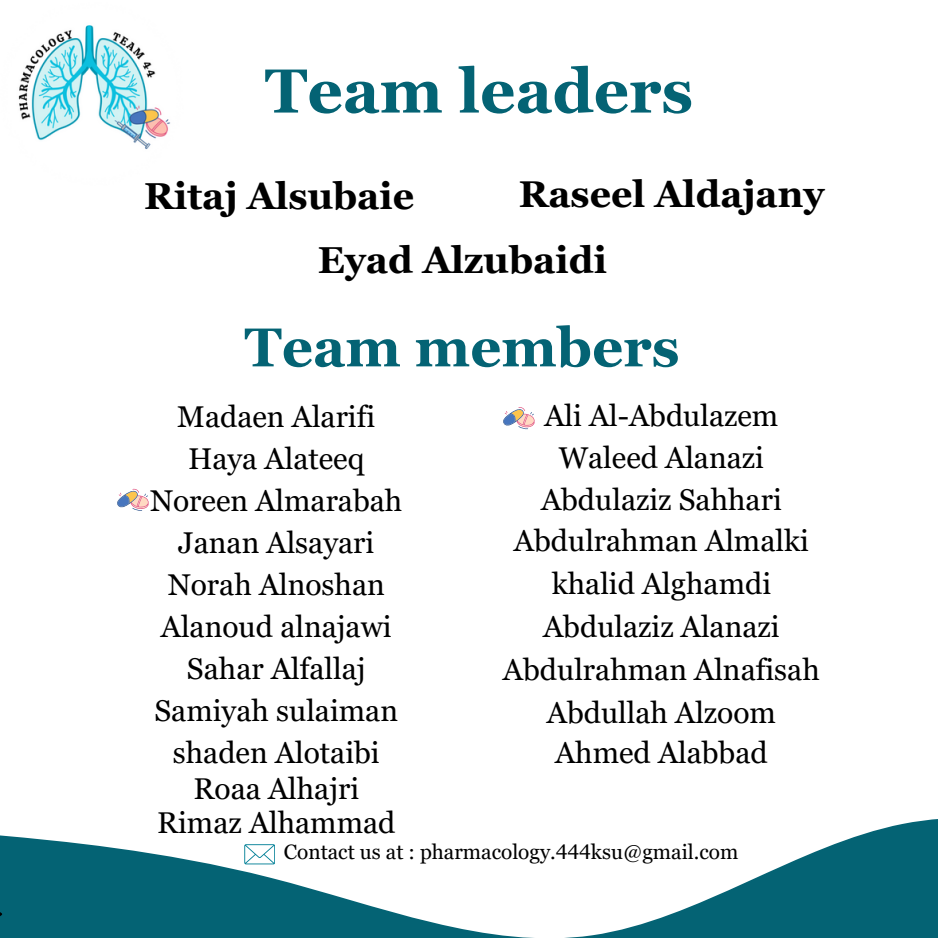
<style>
.page{position:relative;width:938px;height:938px;background:#fff}
.page>*{position:absolute;margin:0;border:0;box-sizing:border-box;transform-origin:0 0}
.t1{font:700 62px "Georgia Pro";color:#046374}
.t2{font:700 54.5px "Georgia Pro";color:#046374}
.t3{font:700 37.5px "Georgia Pro";color:#000}
.t4{font:700 37.25px "Georgia Pro";color:#000}
.t5{font:30px/42.2px "Georgia Pro";color:#000;text-align:center}
.t6{font:20.75px "Georgia Pro";color:#000}
</style>
<div class="page">
<svg style="left:0;top:819px;width:938px;height:118px"></svg>
<svg style="left:0;top:908px;width:4px;height:29px"></svg>
<img style="left:18px;top:25px;width:152px;height:125px">
<svg style="left:503px;top:407px;width:31px;height:22px"></svg>
<svg style="left:117px;top:488px;width:32px;height:22px"></svg>
<svg style="left:244px;top:844px;width:30px;height:20px"></svg>
<h1 class="t1" style="left:265px;top:56px;width:430px">Team leaders</h1>
<p class="t3" style="left:144px;top:175px;width:271px">Ritaj Alsubaie</p>
<p class="t4" style="left:518px;top:173px;width:307px">Raseel Aldajany</p>
<p class="t3" style="left:318px;top:238px;width:291px">Eyad Alzubaidi</p>
<h2 class="t2" style="left:244px;top:316px;width:436px">Team members</h2>
<p class="t5" style="left:150px;top:396px;width:254px">Madaen Alarifi<br>Haya Alateeq<br>Noreen Almarabah<br>Janan Alsayari<br>Norah Alnoshan<br>Alanoud alnajawi<br>Sahar Alfallaj<br>Samiyah sulaiman shaden Alotaibi</p>
<p class="t5" style="left:157px;top:771px;width:240px;line-height:33.8px">Roaa Alhajri<br>Rimaz Alhammad</p>
<p class="t5" style="left:503px;top:394px;width:318px">Ali Al-Abdulazem<br>Waleed Alanazi<br>Abdulaziz Sahhari<br>Abdulrahman Almalki khalid Alghamdi<br>Abdulaziz Alanazi<br>Abdulrahman Alnafisah<br>Abdullah Alzoom<br>Ahmed Alabbad</p>
<p class="t6" style="left:284px;top:840px;width:456px">Contact us at : pharmacology.444ksu@gmail.com</p>
</div>
